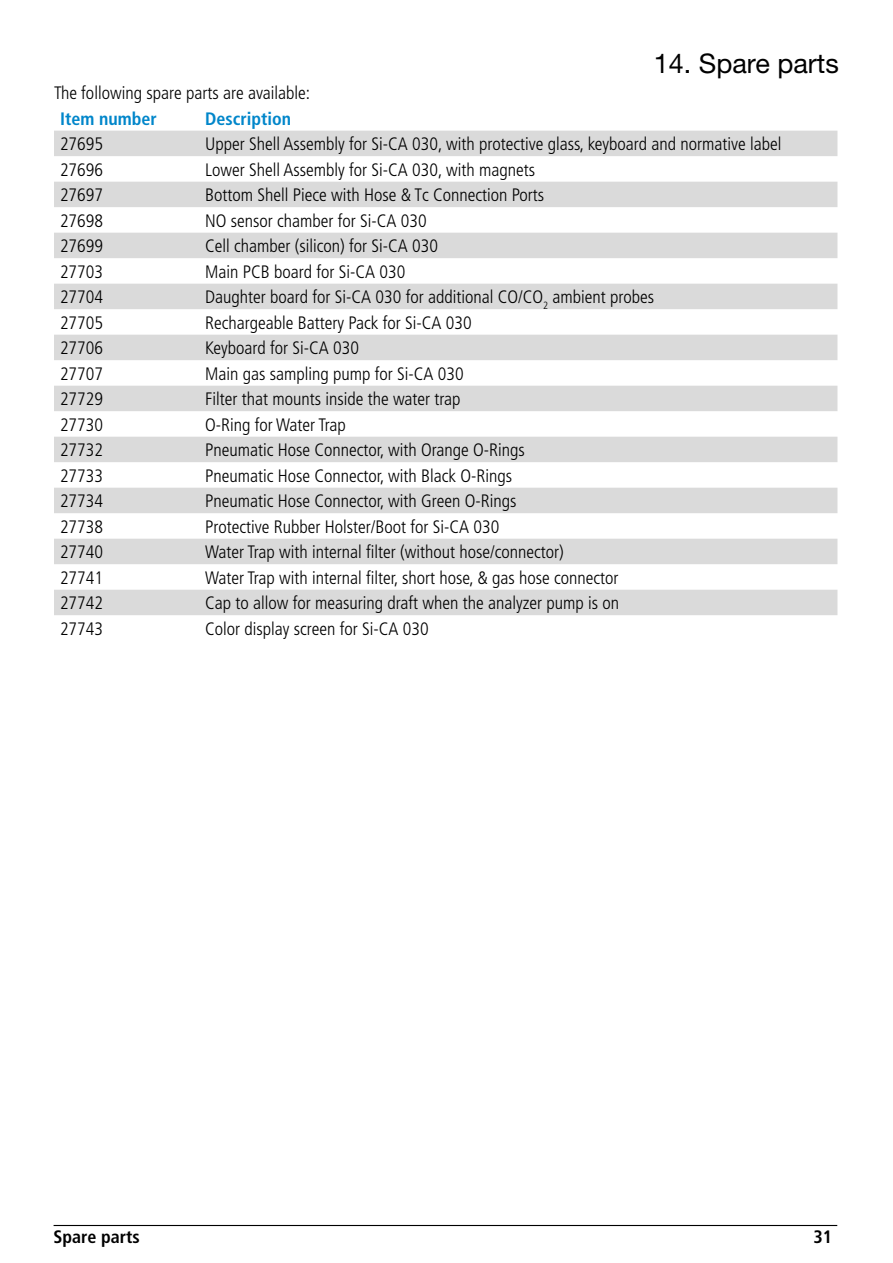
<style>
.page{position:relative;width:893px;height:1263px;background:#fff}
.page>*{position:absolute;margin:0;border:0;box-sizing:border-box;transform-origin:0 0}
.t1{font:27px "Helvetica Neue LT Std";color:#000}
.t2{font:300 condensed 18px "Frutiger LT Std";color:#000}
.t3{font:700 condensed 18px "Frutiger LT Std";color:#0086ca}
.t4{font:700 condensed 18px "Frutiger LT Std";color:#000}
</style>
<div class="page">
<hr style="left:54px;top:1225px;width:783px;height:1px;background:#000">
<svg style="left:54px;top:131px;width:783px;height:484px;fill:#dadada"></svg>
<h1 class="t1" style="left:654px;top:48px;width:187px">14. Spare parts</h1>
<p class="t2" style="left:54px;top:83px;width:257px">The following spare parts are available:</p>
<p class="t3" style="left:60px;top:108px;width:98px">Item number</p>
<p class="t3" style="left:205px;top:108px;width:88px">Description</p>
<p class="t2" style="left:60px;top:134px;width:45px">27695</p>
<p class="t2" style="left:205px;top:134px;width:578px">Upper Shell Assembly for Si-CA 030, with protective glass, keyboard and normative label</p>
<p class="t2" style="left:60px;top:159px;width:45px">27696</p>
<p class="t2" style="left:205px;top:159px;width:331px">Lower Shell Assembly for Si-CA 030, with magnets</p>
<p class="t2" style="left:60px;top:185px;width:45px">27697</p>
<p class="t2" style="left:205px;top:185px;width:341px">Bottom Shell Piece with Hose &amp; Tc Connection Ports</p>
<p class="t2" style="left:60px;top:210px;width:45px">27698</p>
<p class="t2" style="left:205px;top:210px;width:223px">NO sensor chamber for Si-CA 030</p>
<p class="t2" style="left:60px;top:236px;width:45px">27699</p>
<p class="t2" style="left:205px;top:236px;width:234px">Cell chamber (silicon) for Si-CA 030</p>
<p class="t2" style="left:60px;top:261px;width:45px">27703</p>
<p class="t2" style="left:205px;top:261px;width:202px">Main PCB board for Si-CA 030</p>
<p class="t2" style="left:60px;top:287px;width:45px">27704</p>
<p class="t2" style="left:205px;top:287px;width:451px">Daughter board for Si-CA 030 for additional CO/CO<sub>2</sub> ambient probes</p>
<p class="t2" style="left:60px;top:312px;width:45px">27705</p>
<p class="t2" style="left:205px;top:312px;width:268px">Rechargeable Battery Pack for Si-CA 030</p>
<p class="t2" style="left:60px;top:338px;width:45px">27706</p>
<p class="t2" style="left:205px;top:338px;width:155px">Keyboard for Si-CA 030</p>
<p class="t2" style="left:60px;top:363px;width:45px">27707</p>
<p class="t2" style="left:205px;top:363px;width:260px">Main gas sampling pump for Si-CA 030</p>
<p class="t2" style="left:60px;top:389px;width:45px">27729</p>
<p class="t2" style="left:205px;top:389px;width:257px">Filter that mounts inside the water trap</p>
<p class="t2" style="left:60px;top:414px;width:45px">27730</p>
<p class="t2" style="left:205px;top:414px;width:142px">O-Ring for Water Trap</p>
<p class="t2" style="left:60px;top:440px;width:45px">27732</p>
<p class="t2" style="left:205px;top:440px;width:321px">Pneumatic Hose Connector, with Orange O-Rings</p>
<p class="t2" style="left:60px;top:465px;width:45px">27733</p>
<p class="t2" style="left:205px;top:465px;width:309px">Pneumatic Hose Connector, with Black O-Rings</p>
<p class="t2" style="left:60px;top:491px;width:45px">27734</p>
<p class="t2" style="left:205px;top:491px;width:313px">Pneumatic Hose Connector, with Green O-Rings</p>
<p class="t2" style="left:60px;top:516px;width:45px">27738</p>
<p class="t2" style="left:205px;top:516px;width:296px">Protective Rubber Holster/Boot for Si-CA 030</p>
<p class="t2" style="left:60px;top:542px;width:45px">27740</p>
<p class="t2" style="left:205px;top:542px;width:360px">Water Trap with internal filter (without hose/connector)</p>
<p class="t2" style="left:60px;top:567px;width:45px">27741</p>
<p class="t2" style="left:205px;top:567px;width:415px">Water Trap with internal filter, short hose, &amp; gas hose connector</p>
<p class="t2" style="left:60px;top:593px;width:45px">27742</p>
<p class="t2" style="left:205px;top:593px;width:415px">Cap to allow for measuring draft when the analyzer pump is on</p>
<p class="t2" style="left:60px;top:618px;width:45px">27743</p>
<p class="t2" style="left:205px;top:618px;width:225px">Color display screen for Si-CA 030</p>
<p class="t4" style="left:54px;top:1226px;width:88px">Spare parts</p>
<p class="t4" style="left:813px;top:1226px;width:20px">31</p>
</div>
